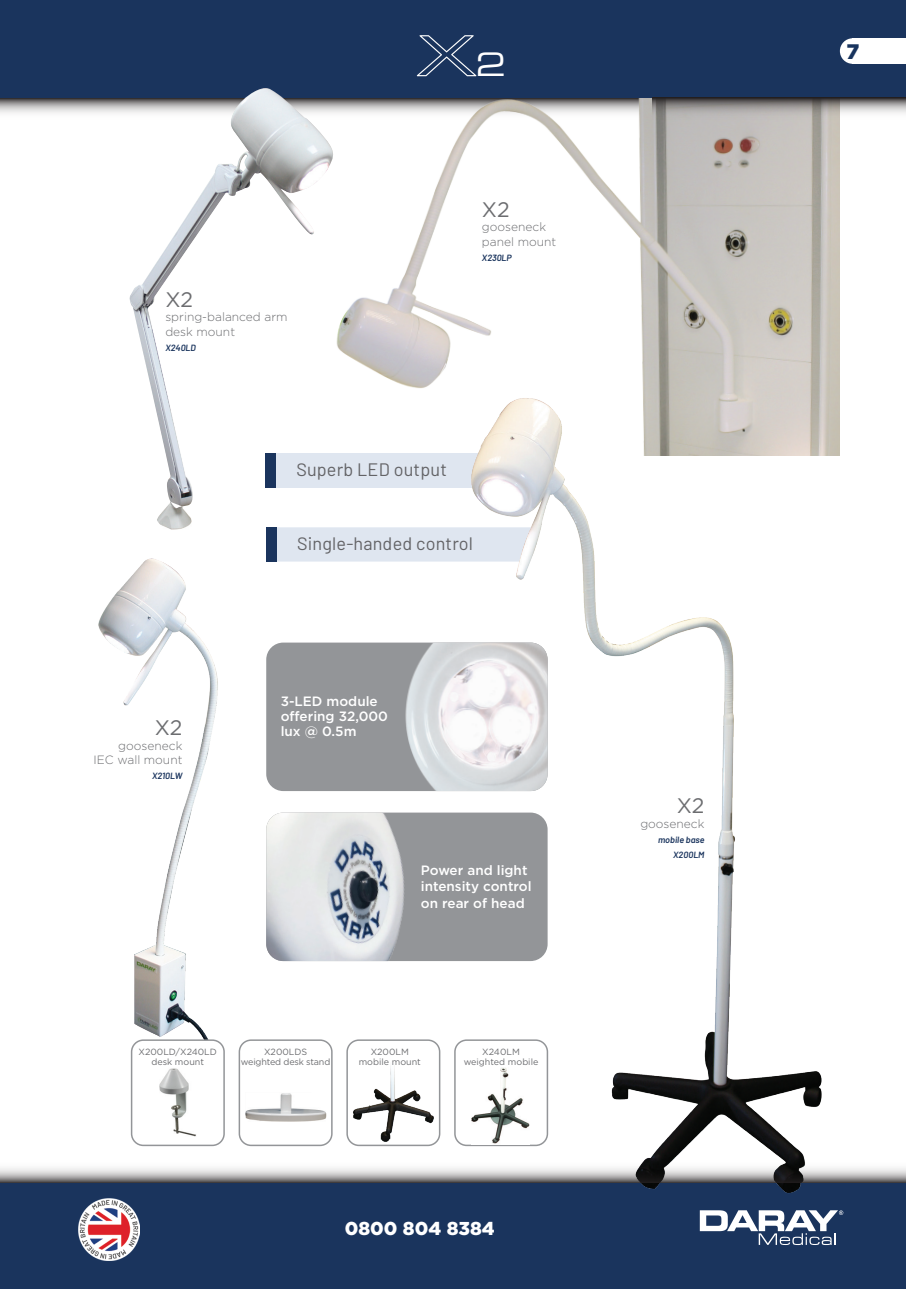
<style>
.page{position:relative;width:906px;height:1289px;background:#fff}
.page>*{position:absolute;margin:0;border:0;box-sizing:border-box;transform-origin:0 0}
.t1{font:31.5px "Eurostile Extended Two";color:#fff}
.t2{font:21px "Gotham";color:#6c6d70}
.t3{font:900 21px "Gotham";color:#18345e}
.t4{font:900 18.6px "Gotham";color:#fff}
.Model_info{font:18px "Barlow";letter-spacing:.01em;color:#636366}
.t5{font:500 13.5px/16.5px "Gotham";color:#fff}
.t6{font:300 12px/14.4px "Gotham";color:#6c6d70;text-align:right}
.t7{font:9px/10.8px "Gotham";color:#6c6d70;text-align:center}
.Image_caption_model{font:italic 600 9px/15px "Barlow";color:#1a345d;text-align:right}
.t8{font:9px/10.8px "Gotham";letter-spacing:-.02em;color:#6c6d70;text-align:center}
</style>
<div class="page">
<div style="left:277px;top:527px;width:185px;height:34px;background:#dfe6f0"></div>
<div style="left:266px;top:527px;width:11px;height:34px;background:#1a345d"></div>
<div style="left:265px;top:453px;width:282px;height:34px;background:#dfe6f0"></div>
<svg style="left:0;top:97px;width:129px;height:16px;background:#a1a1a4"></svg>
<img style="left:335px;top:97px;width:504px;height:291px">
<div style="left:0;top:1182px;width:906px;height:106px;background:#1a345d"></div>
<img style="left:266px;top:812px;width:196px;height:149px">
<img style="left:266px;top:642px;width:196px;height:149px">
<div style="left:0;top:0;width:906px;height:97px;background:#1a345d"></div>
<img style="left:129px;top:88px;width:206px;height:445px">
<svg style="left:652px;top:97px;width:254px;height:26px;background:#a09d9c"></svg>
<img style="left:462px;top:385px;width:378px;height:808px">
<img style="left:98px;top:558px;width:124px;height:487px">
<div style="left:132px;top:1040px;width:92px;height:105px;background:#fff;border-radius:12px"></div>
<img style="left:159px;top:1068px;width:37px;height:69px">
<div style="left:131px;top:1039px;width:94px;height:107px;border:2px solid #939598;border-radius:12px"></div>
<div style="left:239px;top:1039px;width:94px;height:107px;border:2px solid #939598;border-radius:12px"></div>
<img style="left:245px;top:1093px;width:81px;height:28px">
<div style="left:455px;top:1040px;width:92px;height:105px;background:#fff;border-radius:12px"></div>
<div style="left:454px;top:1039px;width:94px;height:107px;border:2px solid #939598;border-radius:12px"></div>
<img style="left:472px;top:1067px;width:57px;height:77px">
<img style="left:349px;top:1042px;width:90px;height:103px">
<div style="left:346px;top:1039px;width:94px;height:107px;border:2px solid #939598;border-radius:12px"></div>
<svg style="left:0;top:1157px;width:906px;height:26px"></svg>
<div style="left:840px;top:38px;width:25px;height:26px;background:#fff;border-radius:50%"></div>
<div style="left:852px;top:38px;width:54px;height:26px;background:#fff"></div>
<svg style="left:417px;top:35px;width:59px;height:41px"></svg>
<svg style="left:700px;top:1210px;width:143px;height:34px"></svg>
<img style="left:78px;top:1198px;width:62px;height:62px">
<p class="t1" style="left:476px;top:43px;width:32px">2</p>
<p class="t2" style="left:165px;top:286px;width:29px">X2</p>
<p class="t6" style="left:165px;top:309px;width:124px">spring-balanced arm</p>
<p class="t6" style="left:165px;top:324px;width:71px">desk mount</p>
<p class="Image_caption_model" style="left:165px;top:339px;width:32px">X240LD</p>
<p class="t2" style="left:482px;top:196px;width:29px">X2</p>
<p class="t6" style="left:482px;top:220px;width:66px">gooseneck</p>
<p class="t6" style="left:482px;top:234px;width:76px">panel mount</p>
<p class="Image_caption_model" style="left:482px;top:249px;width:31px">X230LP</p>
<p class="Model_info" style="left:296px;top:456px;width:152px">Superb LED output</p>
<p class="Model_info" style="left:297px;top:530px;width:177px">Single-handed control</p>
<p class="t2" style="left:155px;top:714px;width:29px">X2</p>
<p class="t6" style="left:93px;top:737px;width:90px">gooseneck<br>IEC wall mount</p>
<p class="Image_caption_model" style="left:152px;top:767px;width:32px">X210LW</p>
<p class="t5" style="left:281px;top:693px;width:109px;line-height:15px">3-LED module offering 32,000 lux @ 0.5m</p>
<p class="t5" style="left:421px;top:861px;width:112px">Power and light intensity control on rear of head</p>
<p class="t7" style="left:139px;top:1045px;width:80px">X200LD/X240LD desk mount</p>
<p class="t8" style="left:241px;top:1045px;width:91px">X200LDS<br>weighted desk stand</p>
<p class="t7" style="left:359px;top:1045px;width:64px">X200LM mobile mount</p>
<p class="t7" style="left:464px;top:1045px;width:76px">X240LM weighted mobile</p>
<p class="t4" style="left:345px;top:1215px;width:151px">0800 804 8384</p>
<p class="t2" style="left:677px;top:792px;width:29px">X2</p>
<p class="t6" style="left:640px;top:815px;width:66px">gooseneck</p>
<p class="Image_caption_model" style="left:658px;top:831px;width:48px">mobile base<br>X200LM</p>
<p class="t3" style="left:846px;top:37px;width:14px">7</p>
</div>
